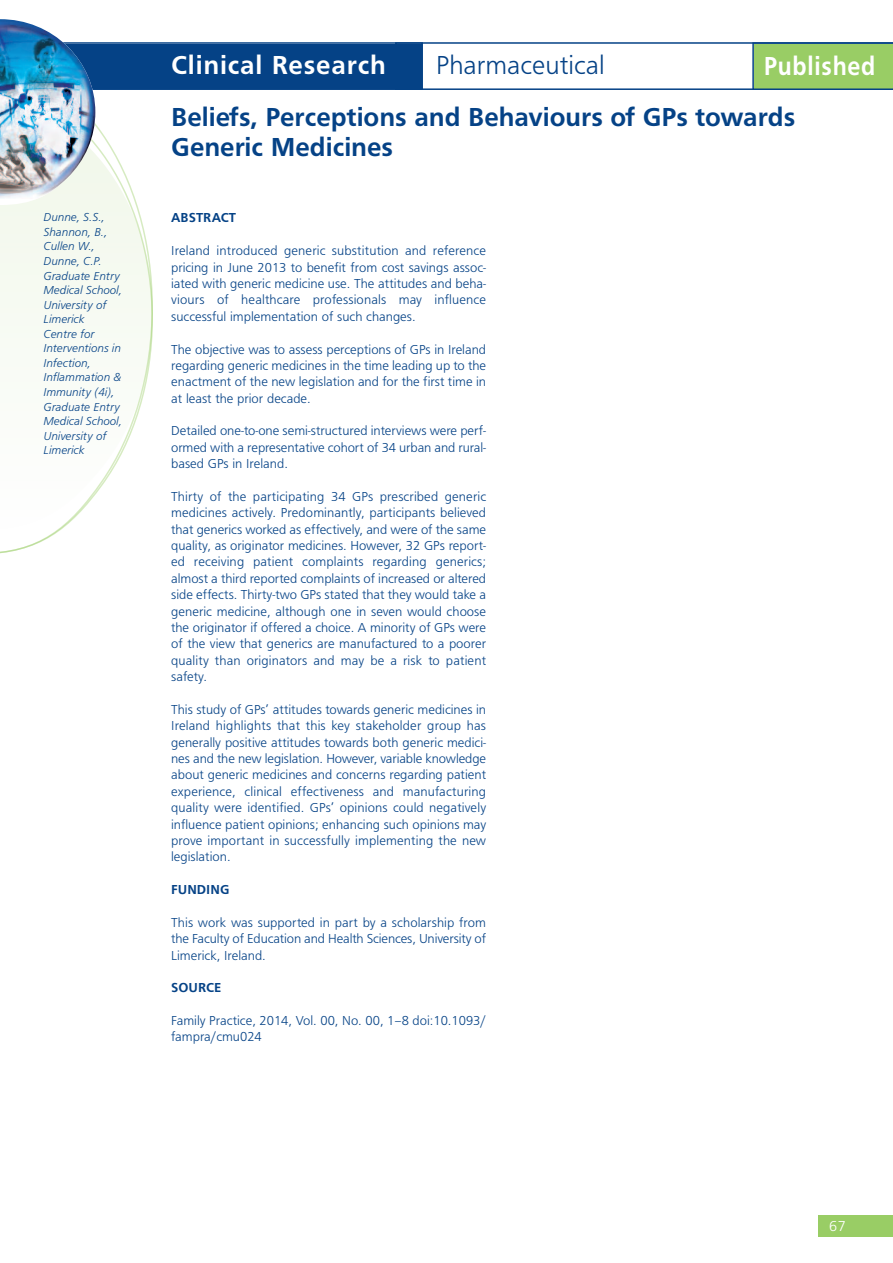
<style>
.page{position:relative;width:893px;height:1263px;background:#fff}
.page>*{position:absolute;margin:0;border:0;box-sizing:border-box;transform-origin:0 0}
.t1{font:27px/30px "Frugal Sans Bold DTC";color:#054286}
.t2{font:27px "Frugal Sans Bold DTC";letter-spacing:.03em;color:#fff}
.t3{font:27px "Frugal Sans Light DTC";color:#054286}
.t4{font:27px "Frugal Sans Bold DTC";letter-spacing:.03em;color:#fff;scale:.9 1}
.t5{font:15px "Frugal Sans Light DTC";color:#fff}
.t6{font:13.5px/16.4px "Frugal Sans Light DTC";color:#054286;text-align:justify}
.t7{font:13.5px "Frugal Sans Bold DTC";color:#054286}
.t8{font:12px/14.5px "Frugal Sans Light Italic DTC";color:#054286}
</style>
<div class="page">
<div style="left:818px;top:1215px;width:75px;height:21px;background:#99cd65"></div>
<svg style="left:0;top:105px;width:153px;height:449px"></svg>
<div style="left:36px;top:44px;width:385px;height:44px;background:#054286"></div>
<div style="left:35px;top:42px;width:388px;height:48px;border:2px solid #054286"></div>
<svg style="left:0;top:198px;width:95px;height:7px"></svg>
<img style="left:0;top:19px;width:95px;height:179px">
<svg style="left:395px;top:42px;width:498px;height:48px"></svg>
<p class="t8" style="left:44px;top:210px;width:80px">Dunne, S.S.,<br>Shannon, B.,<br>Cullen W.,<br>Dunne, C.P.<br>Graduate Entry<br>Medical School,<br>University of<br>Limerick<br>Centre for<br>Interventions in<br>Infection,<br>Inflammation &amp;<br>Immunity (4i),<br>Graduate Entry<br>Medical School,<br>University of<br>Limerick</p>
<h1 class="t2" style="left:171px;top:49px;width:216px">Clinical Research</h1>
<h1 class="t3" style="left:436px;top:49px;width:170px">Pharmaceutical</h1>
<h1 class="t4" style="left:764px;top:50px;width:126px">Published</h1>
<h1 class="t1" style="left:171px;top:101px;width:626px">Beliefs, Perceptions and Behaviours of GPs towards<br>Generic Medicines</h1>
<p class="t7" style="left:171px;top:210px;width:66px">ABSTRACT</p>
<p class="t6" style="left:171px;top:242px;width:316px">Ireland introduced generic substitution and reference pricing in June 2013 to benefit from cost savings assoc&shy;iated with generic medicine use. The attitudes and beha&shy;viours of healthcare professionals may influence successful implementation of such changes.</p>
<p class="t6" style="left:171px;top:341px;width:316px">The objective was to assess perceptions of GPs in Ireland regarding generic medicines in the time leading up to the enactment of the new legislation and for the first time in at least the prior decade.</p>
<p class="t6" style="left:171px;top:423px;width:316px">Detailed one-to-one semi-structured interviews were perf&shy;ormed with a representative cohort of 34 urban and rural&shy;based GPs in Ireland.</p>
<p class="t6" style="left:171px;top:488px;width:316px">Thirty of the participating 34 GPs prescribed generic medicines actively. Predominantly, participants believed that generics worked as effectively, and were of the same quality, as originator medicines. However, 32 GPs report&shy;ed receiving patient complaints regarding generics; almost a third reported complaints of increased or altered side effects. Thirty-two GPs stated that they would take a generic medicine, although one in seven would choose the originator if offered a choice. A minority of GPs were of the view that generics are manufactured to a poorer quality than originators and may be a risk to patient safety.</p>
<p class="t6" style="left:171px;top:701px;width:316px">This study of GPs’ attitudes towards generic medicines in Ireland highlights that this key stakeholder group has generally positive attitudes towards both generic medici&shy;nes and the new legislation. However, variable knowledge about generic medicines and concerns regarding patient experience, clinical effectiveness and manufacturing quality were identified. GPs’ opinions could negatively influence patient opinions; enhancing such opinions may prove important in successfully implementing the new legislation.</p>
<p class="t7" style="left:171px;top:881px;width:60px">FUNDING</p>
<p class="t6" style="left:171px;top:914px;width:316px">This work was supported in part by a scholarship from the Faculty of Education and Health Sciences, University of Limerick, Ireland.</p>
<p class="t7" style="left:171px;top:980px;width:52px">SOURCE</p>
<p class="t6" style="left:171px;top:1012px;width:316px">Family Practice, 2014, Vol. 00, No. 00, 1–8 doi:10.1093/ fampra/cmu024</p>
<p class="t5" style="left:829px;top:1216px;width:18px">67</p>
</div>
